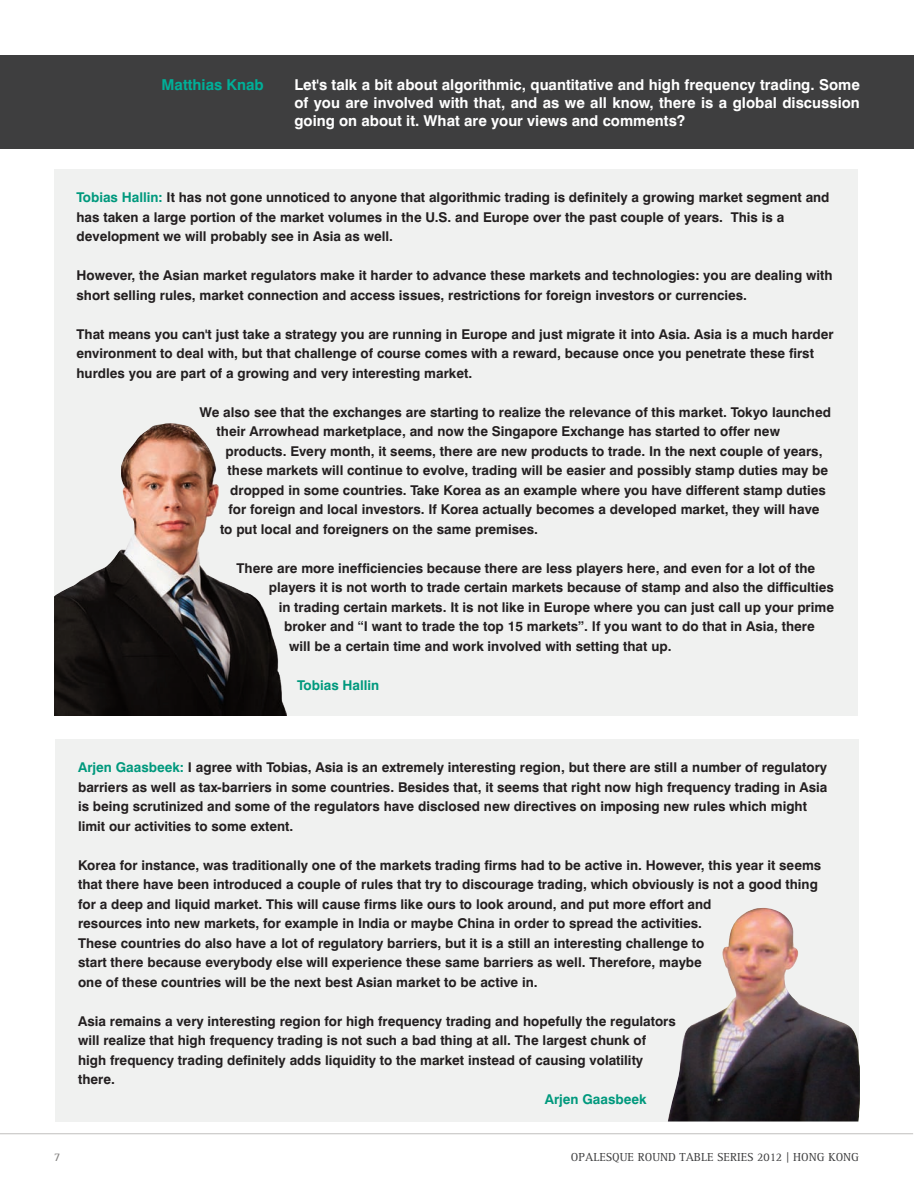
<style>
.page{position:relative;width:914px;height:1188px;background:#fff}
.page>*{position:absolute;margin:0;border:0;box-sizing:border-box;transform-origin:0 0}
.t1{font:700 15px/18px "Swiss 721 BT";color:#fff;text-align:justify}
.t2{font:700 15px "Swiss 721 BT";color:#00b099}
.t3{font:700 13.5px/19.5px "Swiss 721 BT";color:#231f20}
.t4{font:700 13.5px "Swiss 721 BT";color:#00997d}
.t5{font:12px "Rotis Serif";color:#3e3e3f}
.t6{font:12px "Rotis Serif";color:#807f7d}
.s1{color:#00997d}
</style>
<div class="page">
<div style="left:1px;top:55px;width:913px;height:94px;background:#3e3e3f"></div>
<hr style="left:0;top:1134px;width:913px;height:1px;background:#c0bfbe">
<div style="left:54px;top:170px;width:803px;height:546px;background:#f0f1f0"></div>
<img style="left:54px;top:423px;width:233px;height:293px">
<div style="left:56px;top:739px;width:803px;height:383px;background:#f0f1f0"></div>
<img style="left:859px;top:1062px;width:1px;height:53px">
<img style="left:668px;top:908px;width:191px;height:213px">
<p class="t2" style="left:161px;top:76px;width:104px">Matthias Knab</p>
<p class="t1" style="left:294px;top:76px;width:567px">Let's talk a bit about algorithmic, quantitative and high frequency trading. Some of you are involved with that, and as we all know, there is a global discussion going on about it. What are your views and comments?</p>
<p class="t3" style="left:76px;top:188px;width:754px"><span class="s1">Tobias Hallin:</span> It has not gone unnoticed to anyone that algorithmic trading is definitely a growing market segment and has taken a large portion of the market volumes in the U.S. and Europe over the past couple of years. This is a development we will probably see in Asia as well.</p>
<p class="t3" style="left:76px;top:266px;width:757px">However, the Asian market regulators make it harder to advance these markets and technologies: you are dealing with short selling rules, market connection and access issues, restrictions for foreign investors or currencies.</p>
<p class="t3" style="left:76px;top:324px;width:759px">That means you can't just take a strategy you are running in Europe and just migrate it into Asia. Asia is a much harder environment to deal with, but that challenge of course comes with a reward, because once you penetrate these first hurdles you are part of a growing and very interesting market.</p>
<p class="t3" style="left:217px;top:402px;width:616px;text-indent:-17px">We also see that the exchanges are starting to realize the relevance of this market. Tokyo launched their Arrowhead marketplace, and now the Singapore Exchange has started to offer new</p>
<p class="t3" style="left:225px;top:441px;width:598px">products. Every month, it seems, there are new products to trade. In the next couple of years,</p>
<p class="t3" style="left:228px;top:461px;width:602px">these markets will continue to evolve, trading will be easier and possibly stamp duties may be</p>
<p class="t3" style="left:230px;top:480px;width:597px">dropped in some countries. Take Korea as an example where you have different stamp duties</p>
<p class="t3" style="left:229px;top:500px;width:592px">for foreign and local investors. If Korea actually becomes a developed market, they will have</p>
<p class="t3" style="left:220px;top:519px;width:319px">to put local and foreigners on the same premises.</p>
<p class="t3" style="left:237px;top:558px;width:580px">There are more inefficiencies because there are less players here, and even for a lot of the</p>
<p class="t3" style="left:269px;top:578px;width:566px">players it is not worth to trade certain markets because of stamp and also the difficulties</p>
<p class="t3" style="left:279px;top:597px;width:557px">in trading certain markets. It is not like in Europe where you can just call up your prime</p>
<p class="t3" style="left:284px;top:617px;width:532px">broker and “I want to trade the top 15 markets”. If you want to do that in Asia, there</p>
<p class="t3" style="left:289px;top:636px;width:384px">will be a certain time and work involved with setting that up.</p>
<p class="t4" style="left:297px;top:677px;width:84px">Tobias Hallin</p>
<p class="t6" style="left:54px;top:1150px;width:8px">7</p>
<p class="t3" style="left:78px;top:758px;width:751px"><span class="s1">Arjen Gaasbeek:</span> I agree with Tobias, Asia is an extremely interesting region, but there are still a number of regulatory barriers as well as tax-barriers in some countries. Besides that, it seems that right now high frequency trading in Asia is being scrutinized and some of the regulators have disclosed new directives on imposing new rules which might limit our activities to some extent.</p>
<p class="t3" style="left:78px;top:855px;width:744px">Korea for instance, was traditionally one of the markets trading firms had to be active in. However, this year it seems that there have been introduced a couple of rules that try to discourage trading, which obviously is not a good thing for a deep and liquid market. This will cause firms like ours to look around, and put more effort and<br>resources into new markets, for example in India or maybe China in order to spread the activities.<br>These countries do also have a lot of regulatory barriers, but it is a still an interesting challenge to<br>start there because everybody else will experience these same barriers as well. Therefore, maybe<br>one of these countries will be the next best Asian market to be active in.</p>
<p class="t3" style="left:78px;top:1011px;width:599px">Asia remains a very interesting region for high frequency trading and hopefully the regulators will realize that high frequency trading is not such a bad thing at all. The largest chunk of high frequency trading definitely adds liquidity to the market instead of causing volatility there.</p>
<p class="t4" style="left:545px;top:1091px;width:103px">Arjen Gaasbeek</p>
<p class="t5" style="left:571px;top:1151px;width:290px">OPALESQUE ROUND TABLE SERIES 2012 | HONG KONG</p>
</div>
